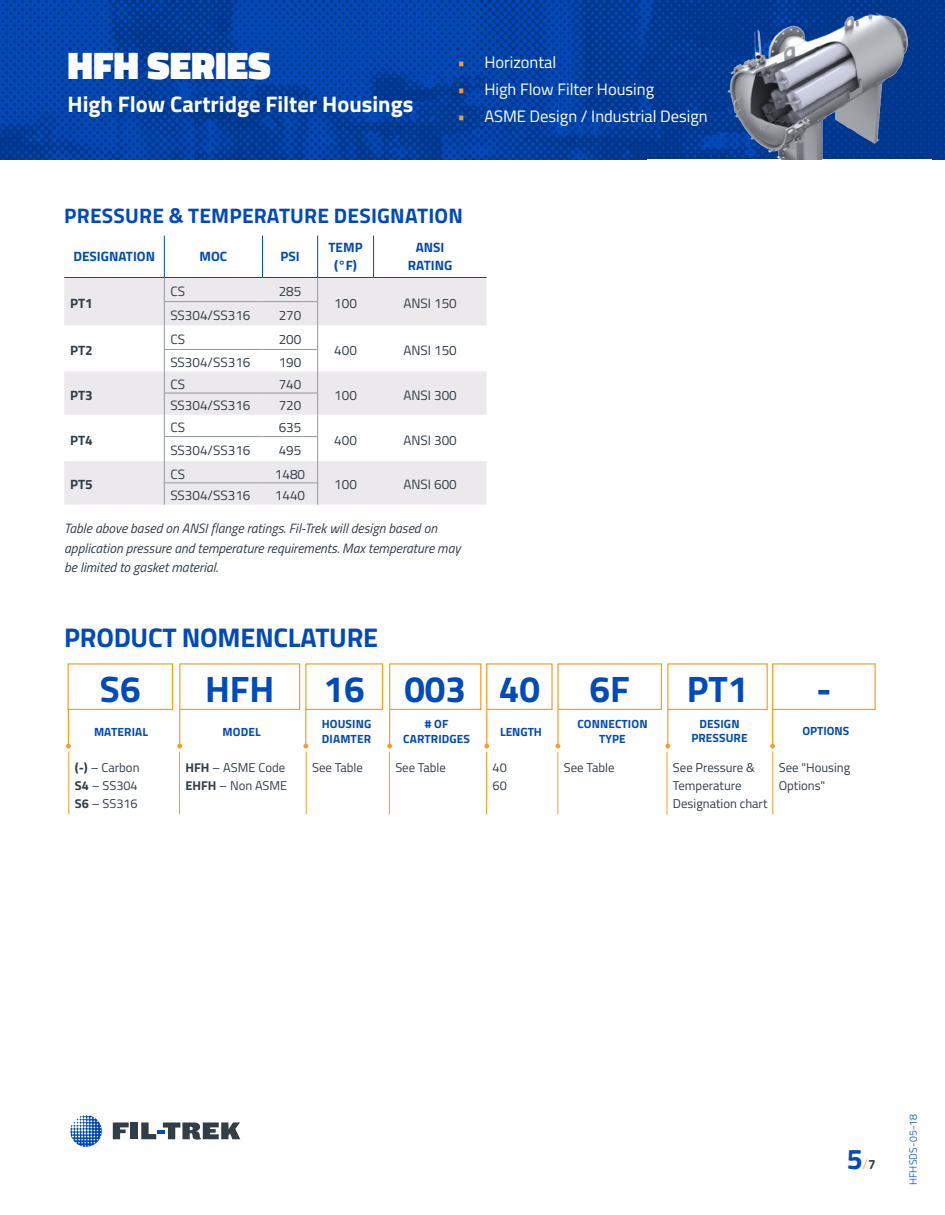
<style>
.page{position:relative;width:945px;height:1215px;background:#fff}
.page>*{position:absolute;margin:0;border:0;box-sizing:border-box;transform-origin:0 0}
.t1{font:900 39px "Titillium Web";color:#fff}
.Body{font:700 36.75px "Titillium Web";color:#004aba}
.t2{font:700 28.5px "Titillium Web";color:#004aba}
.Section_Headline{font:700 27px "Titillium Web";letter-spacing:-.01em;color:#004aba}
.t3{font:700 22.5px "Titillium Web";color:#fff}
.Major_Body_headline{font:700 21px "Titillium Web";letter-spacing:.01em;color:#004aba}
.t4{font:16.5px "Titillium Web";color:#fff}
.Major_Body_headline-2{font:italic 13.5px/19.5px "Titillium Web";color:#313e48}
.Body-2{font:13.5px "Titillium Web";color:#313e48}
.Body-3{font:700 13.5px/18px "Titillium Web";color:#004aba;text-align:center}
.Body-4{font:700 13.5px "Titillium Web";color:#313e48}
.Body-5{font:12.75px/18px "Titillium Web";color:#313e48}
.Body-6{font:700 11.85px/14.2px "Titillium Web";letter-spacing:.01em;color:#004aba;text-align:center}
.t5{font:300 10.5px "Titillium Web";letter-spacing:.01em;color:#004aba}
.s1{color:#f89c1f}
.s2{font-weight:700}
.s3{font-weight:300;font-size:13.5px;color:#f89c1f}
.s4{font-size:13.5px;color:#313e48}
</style>
<div class="page">
<img style="left:0;top:0;width:945px;height:160px">
<div style="left:64px;top:278px;width:423px;height:227px;background:#ebe9eb"></div>
<svg style="left:64px;top:326px;width:423px;height:135px"></svg>
<hr style="left:164px;top:236px;width:1px;height:41px;background:#004aba">
<hr style="left:262px;top:236px;width:1px;height:41px;background:#004aba">
<hr style="left:317px;top:236px;width:1px;height:41px;background:#004aba">
<hr style="left:373px;top:236px;width:1px;height:41px;background:#004aba">
<hr style="left:164px;top:301px;width:99px;height:1px;background:#93989f">
<hr style="left:263px;top:301px;width:55px;height:1px;background:#93989f">
<hr style="left:164px;top:349px;width:99px;height:1px;background:#93989f">
<hr style="left:263px;top:349px;width:55px;height:1px;background:#93989f">
<hr style="left:164px;top:436px;width:99px;height:1px;background:#93989f">
<hr style="left:263px;top:436px;width:55px;height:1px;background:#93989f">
<hr style="left:164px;top:483px;width:99px;height:1px;background:#93989f">
<hr style="left:263px;top:483px;width:55px;height:1px;background:#93989f">
<hr style="left:164px;top:393px;width:99px;height:1px;background:#93989f">
<svg style="left:164px;top:278px;width:1px;height:227px"></svg>
<hr style="left:263px;top:393px;width:55px;height:1px;background:#93989f">
<hr style="left:64px;top:277px;width:100px;height:1px;background:#004aba">
<hr style="left:164px;top:277px;width:99px;height:1px;background:#004aba">
<hr style="left:263px;top:277px;width:55px;height:1px;background:#004aba">
<hr style="left:318px;top:277px;width:56px;height:1px;background:#004aba">
<hr style="left:374px;top:277px;width:113px;height:1px;background:#004aba">
<svg style="left:317px;top:278px;width:1px;height:227px"></svg>
<hr style="left:68px;top:709px;width:1px;height:37px;background:#f89c1f">
<svg style="left:66px;top:744px;width:5px;height:4px"></svg>
<div style="left:68px;top:663px;width:105px;height:47px;border:1px solid #f89c1f"></div>
<hr style="left:179px;top:709px;width:1px;height:37px;background:#f89c1f">
<svg style="left:177px;top:744px;width:5px;height:4px"></svg>
<div style="left:179px;top:663px;width:121px;height:47px;border:1px solid #f89c1f"></div>
<hr style="left:305px;top:709px;width:1px;height:37px;background:#f89c1f">
<svg style="left:303px;top:744px;width:5px;height:4px"></svg>
<div style="left:305px;top:663px;width:78px;height:47px;border:1px solid #f89c1f"></div>
<hr style="left:389px;top:709px;width:1px;height:37px;background:#f89c1f">
<svg style="left:387px;top:744px;width:5px;height:4px"></svg>
<div style="left:389px;top:663px;width:92px;height:47px;border:1px solid #f89c1f"></div>
<hr style="left:486px;top:709px;width:1px;height:37px;background:#f89c1f">
<svg style="left:484px;top:744px;width:5px;height:4px"></svg>
<div style="left:486px;top:663px;width:67px;height:47px;border:1px solid #f89c1f"></div>
<hr style="left:557px;top:709px;width:2px;height:37px;background:#f89c1f">
<svg style="left:556px;top:744px;width:4px;height:4px"></svg>
<div style="left:557px;top:663px;width:105px;height:47px;border:1px solid #f89c1f"></div>
<hr style="left:772px;top:709px;width:1px;height:37px;background:#f89c1f">
<svg style="left:770px;top:744px;width:5px;height:4px"></svg>
<div style="left:772px;top:663px;width:104px;height:47px;border:1px solid #f89c1f"></div>
<hr style="left:667px;top:709px;width:1px;height:37px;background:#f89c1f">
<svg style="left:665px;top:744px;width:5px;height:4px"></svg>
<div style="left:667px;top:663px;width:101px;height:47px;border:1px solid #f89c1f"></div>
<hr style="left:69px;top:752px;width:1px;height:62px;background:#f89c1f">
<hr style="left:179px;top:752px;width:1px;height:62px;background:#f89c1f">
<hr style="left:306px;top:752px;width:1px;height:62px;background:#f89c1f">
<hr style="left:389px;top:752px;width:1px;height:62px;background:#f89c1f">
<hr style="left:486px;top:752px;width:1px;height:62px;background:#f89c1f">
<hr style="left:558px;top:752px;width:1px;height:62px;background:#f89c1f">
<hr style="left:667px;top:752px;width:1px;height:62px;background:#f89c1f">
<hr style="left:773px;top:752px;width:1px;height:62px;background:#f89c1f">
<img style="left:726px;top:7px;width:189px;height:153px">
<svg style="left:70px;top:1115px;width:32px;height:32px"></svg>
<svg style="left:113px;top:1122px;width:16px;height:17px"></svg>
<div style="left:131px;top:1122px;width:7px;height:17px;background:#313e48"></div>
<svg style="left:141px;top:1122px;width:99px;height:18px"></svg>
<h1 class="t1" style="left:68px;top:36px;width:205px">HFH SERIES</h1>
<p class="t4" style="left:457px;top:50px;width:100px"><span class="s1">•</span> Horizontal</p>
<p class="t4" style="left:457px;top:77px;width:198px"><span class="s1">•</span> High Flow Filter Housing</p>
<p class="t4" style="left:457px;top:104px;width:252px"><span class="s1">•</span> ASME Design / Industrial Design</p>
<h3 class="t3" style="left:68px;top:87px;width:347px">High Flow Cartridge Filter Housings</h3>
<p class="Major_Body_headline" style="left:64px;top:200px;width:400px">PRESSURE &amp; TEMPERATURE DESIGNATION</p>
<p class="Body-3" style="left:73px;top:246px;width:83px">DESIGNATION</p>
<p class="Body-3" style="left:200px;top:246px;width:29px">MOC</p>
<p class="Body-3" style="left:281px;top:246px;width:21px">PSI</p>
<p class="Body-3" style="left:329px;top:237px;width:36px">TEMP (°F)</p>
<p class="Body-3" style="left:416px;top:237px;width:30px">ANSI</p>
<p class="Body-3" style="left:408px;top:255px;width:46px">RATING</p>
<p class="Body-2" style="left:170px;top:282px;width:16px">CS</p>
<p class="Body-2" style="left:279px;top:282px;width:24px">285</p>
<p class="Body-4" style="left:70px;top:293px;width:24px">PT1</p>
<p class="Body-2" style="left:334px;top:294px;width:24px">100</p>
<p class="Body-2" style="left:403px;top:294px;width:55px">ANSI 150</p>
<p class="Body-2" style="left:170px;top:306px;width:82px">SS304/SS316</p>
<p class="Body-2" style="left:279px;top:306px;width:24px">270</p>
<p class="Body-4" style="left:70px;top:340px;width:24px">PT2</p>
<p class="Body-2" style="left:170px;top:329px;width:16px">CS</p>
<p class="Body-2" style="left:279px;top:329px;width:24px">200</p>
<p class="Body-2" style="left:334px;top:340px;width:24px">400</p>
<p class="Body-2" style="left:403px;top:340px;width:55px">ANSI 150</p>
<p class="Body-2" style="left:170px;top:352px;width:82px">SS304/SS316</p>
<p class="Body-2" style="left:279px;top:352px;width:24px">190</p>
<p class="Body-4" style="left:70px;top:385px;width:24px">PT3</p>
<p class="Body-2" style="left:170px;top:374px;width:16px">CS</p>
<p class="Body-2" style="left:279px;top:374px;width:24px">740</p>
<p class="Body-2" style="left:170px;top:396px;width:82px">SS304/SS316</p>
<p class="Body-2" style="left:279px;top:396px;width:24px">720</p>
<p class="Body-2" style="left:334px;top:385px;width:24px">100</p>
<p class="Body-2" style="left:403px;top:385px;width:55px">ANSI 300</p>
<p class="Body-2" style="left:170px;top:418px;width:16px">CS</p>
<p class="Body-2" style="left:279px;top:418px;width:24px">635</p>
<p class="Body-4" style="left:70px;top:429px;width:24px">PT4</p>
<p class="Body-2" style="left:170px;top:441px;width:82px">SS304/SS316</p>
<p class="Body-2" style="left:279px;top:441px;width:24px">495</p>
<p class="Body-2" style="left:334px;top:430px;width:24px">400</p>
<p class="Body-2" style="left:403px;top:430px;width:55px">ANSI 300</p>
<p class="Body-2" style="left:170px;top:464px;width:16px">CS</p>
<p class="Body-2" style="left:275px;top:464px;width:32px">1480</p>
<p class="Body-2" style="left:334px;top:475px;width:24px">100</p>
<p class="Body-2" style="left:403px;top:475px;width:55px">ANSI 600</p>
<p class="Body-4" style="left:70px;top:474px;width:24px">PT5</p>
<p class="Body-2" style="left:170px;top:486px;width:82px">SS304/SS316</p>
<p class="Body-2" style="left:275px;top:486px;width:32px">1440</p>
<p class="Major_Body_headline-2" style="left:64px;top:518px;width:398px">Table above based on ANSI flange ratings. Fil-Trek will design based on application pressure and temperature requirements. Max temperature may be limited to gasket material.</p>
<p class="Section_Headline" style="left:64px;top:617px;width:315px">PRODUCT NOMENCLATURE</p>
<p class="Body" style="left:100px;top:661px;width:42px">S6</p>
<p class="Body-6" style="left:94px;top:724px;width:56px">MATERIAL</p>
<p class="Body" style="left:205px;top:661px;width:71px">HFH</p>
<p class="Body-6" style="left:223px;top:724px;width:40px">MODEL</p>
<p class="Body" style="left:324px;top:661px;width:43px">16</p>
<p class="Body-6" style="left:322px;top:717px;width:51px;text-align:left">HOUSING<br>DIAMTER</p>
<p class="Body" style="left:404px;top:661px;width:63px">003</p>
<p class="Body-6" style="left:403px;top:717px;width:68px"># OF<br>CARTRIDGES</p>
<p class="Body" style="left:499px;top:661px;width:43px">40</p>
<p class="Body-6" style="left:500px;top:724px;width:43px">LENGTH</p>
<p class="Body-5" style="left:75px;top:758px;width:66px"><span class="s2">(-)</span> – Carbon</p>
<p class="Body-5" style="left:75px;top:776px;width:64px"><span class="s2">S4</span> – SS304</p>
<p class="Body-5" style="left:75px;top:794px;width:64px"><span class="s2">S6</span> – SS316</p>
<p class="Body-5" style="left:185px;top:758px;width:101px"><span class="s2">HFH</span> – ASME Code</p>
<p class="Body-5" style="left:185px;top:776px;width:103px"><span class="s2">EHFH</span> – Non ASME</p>
<p class="Body-5" style="left:312px;top:758px;width:52px">See Table</p>
<p class="Body-5" style="left:395px;top:758px;width:52px">See Table</p>
<p class="Body-5" style="left:493px;top:758px;width:16px">40</p>
<p class="Body-5" style="left:493px;top:776px;width:16px">60</p>
<p class="Body" style="left:590px;top:661px;width:42px">6F</p>
<p class="Body-6" style="left:577px;top:717px;width:72px">CONNECTION<br>TYPE</p>
<p class="Body" style="left:687px;top:661px;width:63px">PT1</p>
<p class="Body-6" style="left:691px;top:716px;width:58px">DESIGN<br>PRESSURE</p>
<p class="Body" style="left:816px;top:661px;width:17px">-</p>
<p class="Body-6" style="left:803px;top:723px;width:48px">OPTIONS</p>
<p class="Body-5" style="left:564px;top:758px;width:52px">See Table</p>
<p class="Body-5" style="left:673px;top:758px;width:96px">See Pressure &amp;<br>Temperature<br>Designation chart</p>
<p class="Body-5" style="left:779px;top:758px;width:73px">See "Housing<br>Options"</p>
<h3 class="t2" style="left:847px;top:1137px;width:30px">5<span class="s3">/</span><span class="s4">7</span></h3>
<p class="t5" style="left:906px;top:1185px;width:73px;rotate:-90deg">HFHSdS-05-18</p>
</div>
